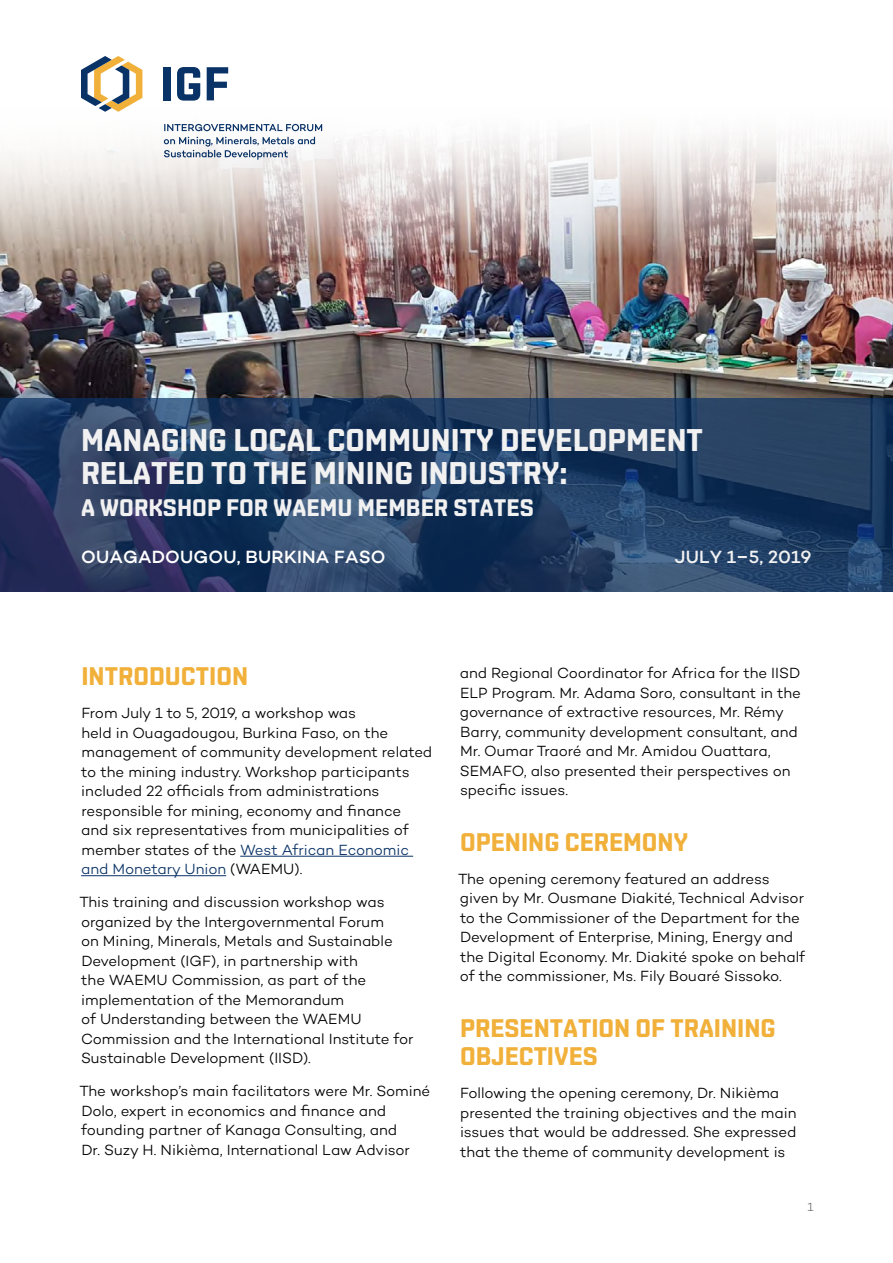
<style>
.page{position:relative;width:893px;height:1263px;background:#fff}
.page>*{position:absolute;margin:0;border:0;box-sizing:border-box;transform-origin:0 0}
.t1{font:700 31.5px/33px "Shentox";color:#f1f1f2}
.t2{font:700 25.5px/28.5px "Shentox";color:#f1b039}
.t3{font:700 24px "Shentox";color:#f1f1f2}
.t4{font:500 18px "Campton";letter-spacing:.01em;color:#fff}
.t5{font:500 18px "Campton";letter-spacing:.005em;color:#f1f1f2}
.t6{font:300 15px/19.5px "Campton";letter-spacing:-.005em;color:#000}
.t7{font:300 12px "Campton";color:#696c6d}
.s1{color:#093266}
</style>
<div class="page">
<hr style="left:240px;top:856px;width:173px;height:1px;background:#093266">
<hr style="left:81px;top:875px;width:145px;height:1px;background:#093266">
<img style="left:0;top:258px;width:893px;height:140px">
<svg style="left:0;top:398px;width:893px;height:193px;background:#223b61"></svg>
<svg style="left:0;top:67px;width:893px;height:191px"></svg>
<div style="left:163px;top:67px;width:8px;height:33px;background:#093266"></div>
<svg style="left:177px;top:67px;width:23px;height:34px"></svg>
<svg style="left:207px;top:67px;width:21px;height:33px"></svg>
<svg style="left:81px;top:56px;width:61px;height:56px"></svg>
<svg style="left:164px;top:124px;width:158px;height:7px"></svg>
<svg style="left:164px;top:137px;width:151px;height:23px"></svg>
<h1 class="t1" style="left:81px;top:423px;width:623px">MANAGING LOCAL COMMUNITY DEVELOPMENT<br>RELATED TO THE MINING INDUSTRY:</h1>
<h3 class="t3" style="left:81px;top:493px;width:454px">A WORKSHOP FOR WAEMU MEMBER STATES</h3>
<p class="t4" style="left:81px;top:545px;width:306px">OUAGADOUGOU, BURKINA FASO</p>
<p class="t5" style="left:675px;top:545px;width:138px">JULY 1–5, 2019</p>
<h2 class="t2" style="left:81px;top:662px;width:168px">INTRODUCTION</h2>
<p class="t6" style="left:81px;top:703px;width:353px">From July 1 to 5, 2019, a workshop was<br>held in Ouagadougou, Burkina Faso, on the management of community development related to the mining industry. Workshop participants included 22 officials from administrations responsible for mining, economy and finance<br>and six representatives from municipalities of member states of the <span class="s1">West African Economic and Monetary Union</span> (WAEMU).</p>
<p class="t6" style="left:79px;top:892px;width:336px">This training and discussion workshop was organized by the Intergovernmental Forum<br>on Mining, Minerals, Metals and Sustainable Development (IGF), in partnership with<br>the WAEMU Commission, as part of the implementation of the Memorandum<br>of Understanding between the WAEMU Commission and the International Institute for Sustainable Development (IISD).</p>
<p class="t6" style="left:79px;top:1081px;width:352px">The workshop’s main facilitators were Mr. Sominé Dolo, expert in economics and finance and founding partner of Kanaga Consulting, and<br>Dr. Suzy H. Nikièma, International Law Advisor</p>
<p class="t6" style="left:460px;top:663px;width:343px">and Regional Coordinator for Africa for the IISD ELP Program. Mr. Adama Soro, consultant in the governance of extractive resources, Mr. Rémy Barry, community development consultant, and Mr. Oumar Traoré and Mr. Amidou Ouattara, SEMAFO, also presented their perspectives on specific issues.</p>
<h2 class="t2" style="left:460px;top:827px;width:229px">OPENING CEREMONY</h2>
<p class="t6" style="left:458px;top:868px;width:348px">The opening ceremony featured an address given by Mr. Ousmane Diakité, Technical Advisor to the Commissioner of the Department for the Development of Enterprise, Mining, Energy and the Digital Economy. Mr. Diakité spoke on behalf of the commissioner, Ms. Fily Bouaré Sissoko.</p>
<h2 class="t2" style="left:460px;top:1013px;width:317px">PRESENTATION OF TRAINING<br>OBJECTIVES</h2>
<p class="t6" style="left:460px;top:1083px;width:338px">Following the opening ceremony, Dr. Nikièma presented the training objectives and the main issues that would be addressed. She expressed that the theme of community development is</p>
<p class="t7" style="left:808px;top:1199px;width:8px">1</p>
</div>
